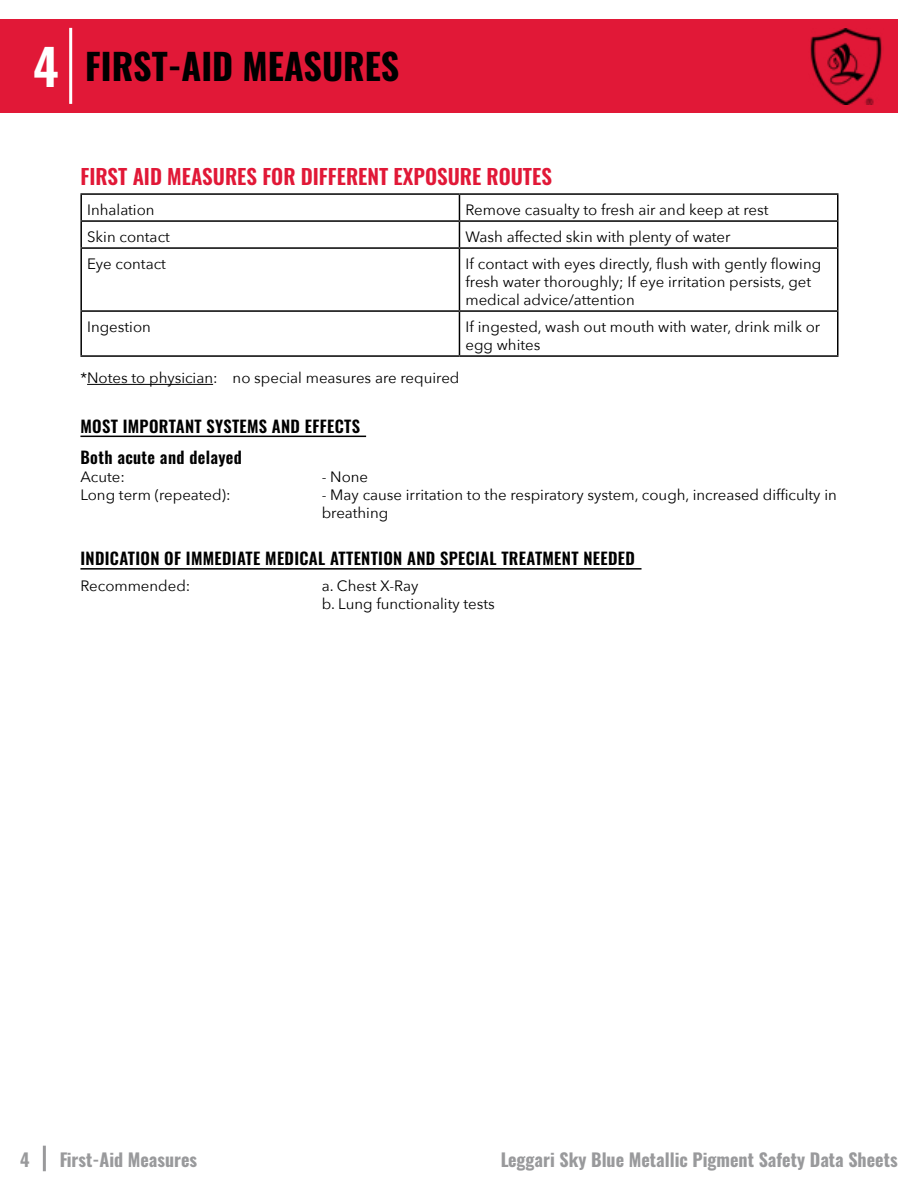
<style>
.page{position:relative;width:918px;height:1188px;background:#fff}
.page>*{position:absolute;margin:0;border:0;box-sizing:border-box;transform-origin:0 0}
.t1{font:600 49.5px "Oswald";color:#fff}
.section_headings{font:700 36px "Oswald";color:#000}
.sub_header_red{font:600 21px "Oswald";color:#e11837}
.t2{font:700 18px "Oswald";color:#6d6e71}
.smaller_sub_header_b{font:600 16.5px "Oswald";letter-spacing:.02em;color:#000}
.big_body_sections{font:15px/18px "Avenir Next";color:#000}
</style>
<div class="page">
<div style="left:0;top:19px;width:898px;height:94px;background:#e11837"></div>
<div style="left:43px;top:1146px;width:3px;height:25px;background:#6d6e71;border:2px solid #6d6e71"></div>
<div style="left:69px;top:28px;width:3px;height:76px;background:#fff;border:2px solid #fff"></div>
<img style="left:810px;top:28px;width:72px;height:76px">
<hr style="left:87px;top:384px;width:126px;height:1px;background:#000">
<hr style="left:80px;top:193px;width:379px;height:2px;background:#000">
<hr style="left:80px;top:195px;width:2px;height:25px;background:#000">
<hr style="left:459px;top:193px;width:380px;height:2px;background:#000">
<hr style="left:80px;top:220px;width:379px;height:2px;background:#000">
<hr style="left:80px;top:222px;width:2px;height:25px;background:#000">
<hr style="left:459px;top:220px;width:380px;height:2px;background:#000">
<svg style="left:459px;top:195px;width:1px;height:52px"></svg>
<svg style="left:837px;top:195px;width:1px;height:52px"></svg>
<hr style="left:80px;top:247px;width:379px;height:2px;background:#000">
<hr style="left:80px;top:249px;width:2px;height:61px;background:#000">
<hr style="left:459px;top:247px;width:380px;height:2px;background:#000">
<hr style="left:459px;top:249px;width:1px;height:61px;background:#000">
<hr style="left:837px;top:249px;width:1px;height:61px;background:#000">
<hr style="left:80px;top:310px;width:379px;height:2px;background:#000">
<hr style="left:80px;top:312px;width:2px;height:43px;background:#000">
<hr style="left:459px;top:310px;width:380px;height:2px;background:#000">
<hr style="left:459px;top:312px;width:1px;height:43px;background:#000">
<hr style="left:837px;top:312px;width:1px;height:43px;background:#000">
<hr style="left:80px;top:355px;width:379px;height:2px;background:#000">
<hr style="left:459px;top:355px;width:380px;height:2px;background:#000">
<hr style="left:80px;top:436px;width:286px;height:1px;background:#000">
<hr style="left:80px;top:568px;width:562px;height:2px;background:#000">
<h1 class="t1" style="left:33px;top:41px;width:27px">4</h1>
<p class="section_headings" style="left:85px;top:48px;width:316px">FIRST-AID MEASURES</p>
<p class="sub_header_red" style="left:80px;top:165px;width:473px">FIRST AID MEASURES FOR DIFFERENT EXPOSURE ROUTES</p>
<p class="big_body_sections" style="left:87px;top:200px;width:69px">Inhalation</p>
<p class="big_body_sections" style="left:465px;top:200px;width:305px">Remove casualty to fresh air and keep at rest</p>
<p class="big_body_sections" style="left:87px;top:227px;width:84px">Skin contact</p>
<p class="big_body_sections" style="left:465px;top:227px;width:267px">Wash affected skin with plenty of water</p>
<p class="big_body_sections" style="left:87px;top:254px;width:80px">Eye contact</p>
<p class="big_body_sections" style="left:465px;top:254px;width:357px">If contact with eyes directly, flush with gently flowing fresh water thoroughly; If eye irritation persists, get medical advice/attention</p>
<p class="big_body_sections" style="left:87px;top:317px;width:65px">Ingestion</p>
<p class="big_body_sections" style="left:465px;top:317px;width:356px">If ingested, wash out mouth with water, drink milk or egg whites</p>
<p class="big_body_sections" style="left:80px;top:368px;width:381px">*Notes to physician: no special measures are required</p>
<p class="smaller_sub_header_b" style="left:80px;top:418px;width:281px">MOST IMPORTANT SYSTEMS AND EFFECTS</p>
<p class="smaller_sub_header_b" style="left:80px;top:448px;width:163px">Both acute and delayed</p>
<p class="big_body_sections" style="left:80px;top:467px;width:46px">Acute:</p>
<p class="big_body_sections" style="left:80px;top:485px;width:152px">Long term (repeated):</p>
<p class="big_body_sections" style="left:322px;top:467px;width:48px">- None</p>
<p class="big_body_sections" style="left:322px;top:485px;width:517px">- May cause irritation to the respiratory system, cough, increased difficulty in breathing</p>
<p class="smaller_sub_header_b" style="left:80px;top:550px;width:556px">INDICATION OF IMMEDIATE MEDICAL ATTENTION AND SPECIAL TREATMENT NEEDED</p>
<p class="big_body_sections" style="left:80px;top:576px;width:112px">Recommended:</p>
<p class="big_body_sections" style="left:322px;top:576px;width:98px">a. Chest X-Ray</p>
<p class="big_body_sections" style="left:322px;top:594px;width:175px">b. Lung functionality tests</p>
<p class="t2" style="left:20px;top:1150px;width:11px">4</p>
<p class="t2" style="left:59px;top:1150px;width:140px">First-Aid Measures</p>
<p class="t2" style="left:500px;top:1150px;width:399px">Leggari Sky Blue Metallic Pigment Safety Data Sheets</p>
</div>
